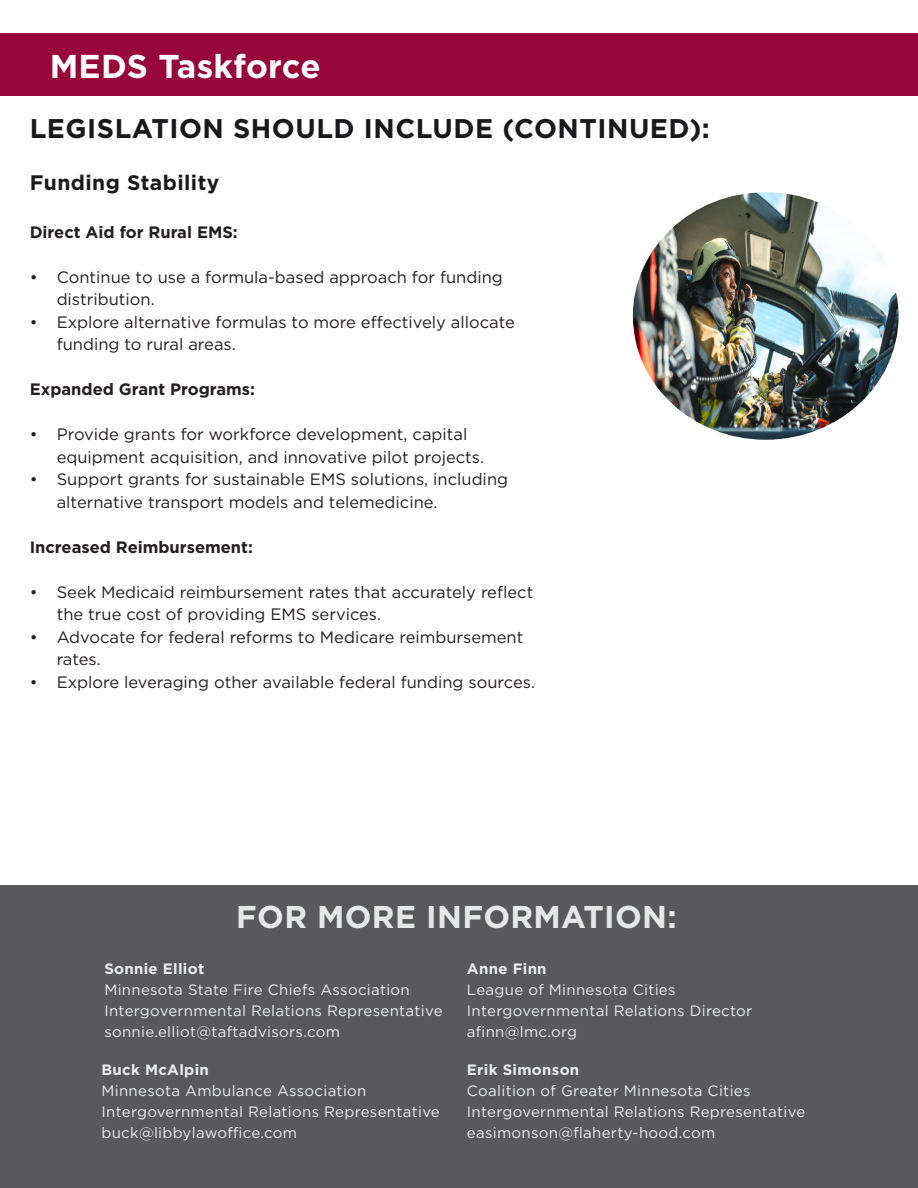
<style>
.page{position:relative;width:918px;height:1188px;background:#fff}
.page>*{position:absolute;margin:0;border:0;box-sizing:border-box;transform-origin:0 0}
.t1{font:700 33px "Gotham";letter-spacing:.01em;color:#fff}
.t2{font:700 31.5px "Gotham";letter-spacing:.01em;color:#e6e8e8}
.t3{font:700 27px "Gotham";letter-spacing:.02em;color:#19181a}
.t4{font:700 21px "Gotham";letter-spacing:.02em;color:#19181a}
.t5{font:16.5px/22.5px "Gotham";color:#231f20}
.t6{font:700 16.5px "Gotham";color:#231f20}
.Paragraph_Style_LMC{font:15px/21px "Gotham";letter-spacing:.02em;color:#eaecec}
.s1{font-weight:700}
</style>
<div class="page">
<div style="left:0;top:886px;width:918px;height:302px;background:#59595c"></div>
<div style="left:0;top:33px;width:918px;height:63px;background:#980539"></div>
<img style="left:633px;top:192px;width:266px;height:248px">
<p class="t1" style="left:50px;top:45px;width:273px">MEDS Taskforce</p>
<p class="t3" style="left:30px;top:111px;width:682px">LEGISLATION SHOULD INCLUDE (CONTINUED):</p>
<p class="t4" style="left:30px;top:168px;width:191px">Funding Stability</p>
<p class="t6" style="left:30px;top:221px;width:210px">Direct Aid for Rural EMS:</p>
<p class="t5" style="left:57px;top:265px;width:448px;text-indent:-27px">• Continue to use a formula-based approach for funding distribution.</p>
<p class="t5" style="left:57px;top:310px;width:460px;text-indent:-27px">• Explore alternative formulas to more effectively allocate funding to rural areas.</p>
<p class="t6" style="left:30px;top:379px;width:227px">Expanded Grant Programs:</p>
<p class="t5" style="left:57px;top:423px;width:429px;text-indent:-27px">• Provide grants for workforce development, capital equipment acquisition, and innovative pilot projects.</p>
<p class="t5" style="left:57px;top:468px;width:453px;text-indent:-27px">• Support grants for sustainable EMS solutions, including alternative transport models and telemedicine.</p>
<p class="t6" style="left:30px;top:536px;width:225px">Increased Reimbursement:</p>
<p class="t5" style="left:57px;top:580px;width:478px;text-indent:-27px">• Seek Medicaid reimbursement rates that accurately reflect the true cost of providing EMS services.</p>
<p class="t5" style="left:57px;top:625px;width:468px;text-indent:-27px">• Advocate for federal reforms to Medicare reimbursement rates.</p>
<p class="t5" style="left:30px;top:670px;width:507px">• Explore leveraging other available federal funding sources.</p>
<p class="t2" style="left:236px;top:896px;width:442px">FOR MORE INFORMATION:</p>
<p class="Paragraph_Style_LMC" style="left:467px;top:958px;width:287px"><span class="s1">Anne Finn<br></span>League of Minnesota Cities<br>Intergovernmental Relations Director afinn@lmc.org</p>
<p class="Paragraph_Style_LMC" style="left:104px;top:958px;width:340px"><span class="s1">Sonnie Elliot<br></span>Minnesota State Fire Chiefs Association Intergovernmental Relations Representative sonnie.elliot@taftadvisors.com</p>
<p class="Paragraph_Style_LMC" style="left:102px;top:1059px;width:340px"><span class="s1">Buck McAlpin<br></span>Minnesota Ambulance Association<br>Intergovernmental Relations Representative buck@libbylawoffice.com</p>
<p class="Paragraph_Style_LMC" style="left:467px;top:1059px;width:340px"><span class="s1">Erik Simonson<br></span>Coalition of Greater Minnesota Cities Intergovernmental Relations Representative easimonson@flaherty-hood.com</p>
</div>
